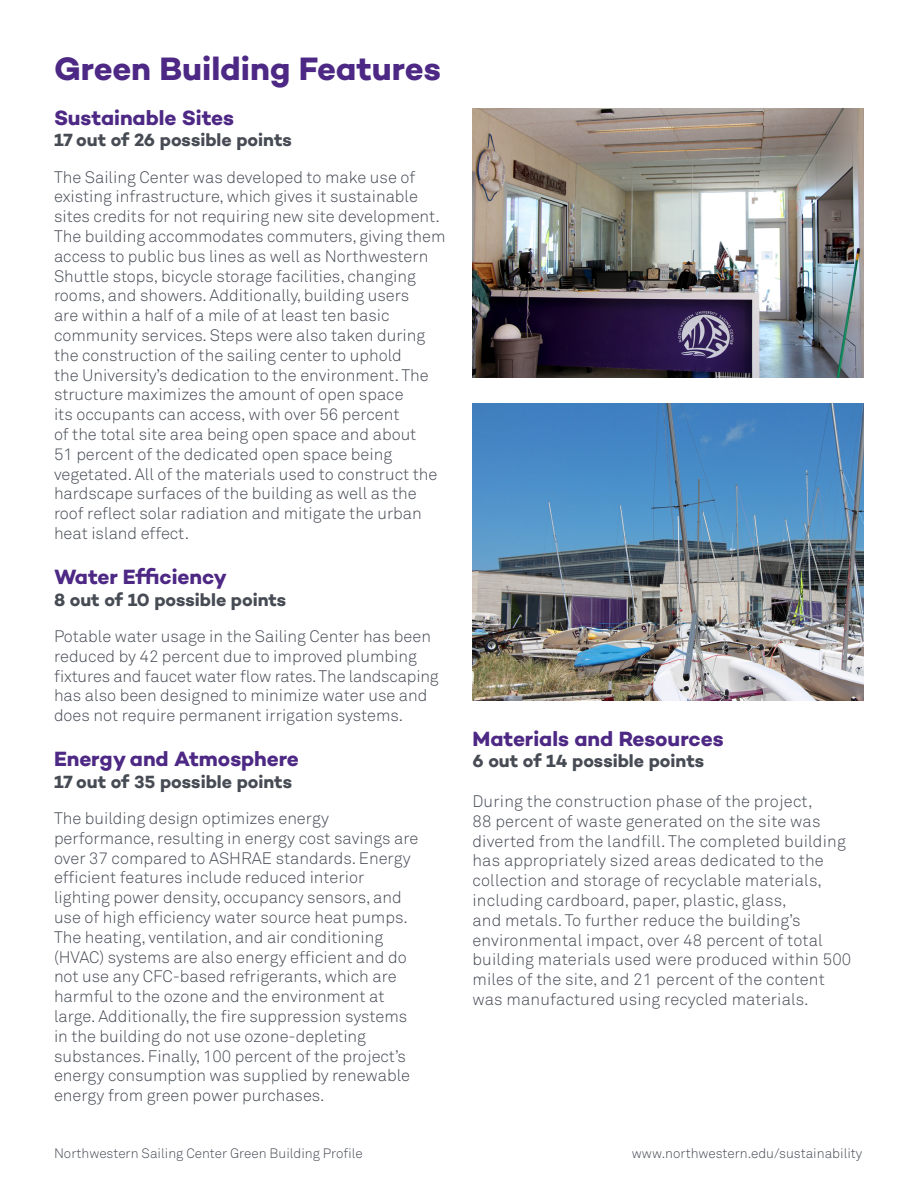
<style>
.page{position:relative;width:918px;height:1188px;background:#fff}
.page>*{position:absolute;margin:0;border:0;box-sizing:border-box;transform-origin:0 0}
.recycle-bullet{font:700 33px "Campton";letter-spacing:-.005em;color:#4d2884}
.recycle-bullet-2{font:700 21px "Campton";letter-spacing:-.005em;color:#4d2884}
.recycle-bullet-3{font:700 18px "Campton";letter-spacing:-.005em;color:#464b54}
.recycle-bullet-4{font:300 16.5px/19.8px "Akkurat Pro";color:#464b54}
.t1{font:300 13.5px "Akkurat Pro";color:#464b54}
</style>
<div class="page">
<img style="left:472px;top:108px;width:392px;height:270px">
<img style="left:472px;top:404px;width:392px;height:297px">
<p class="recycle-bullet" style="left:54px;top:48px;width:388px">Green Building Features</p>
<p class="recycle-bullet-2" style="left:54px;top:104px;width:182px">Sustainable Sites</p>
<p class="recycle-bullet-3" style="left:54px;top:129px;width:239px">17 out of 26 possible points</p>
<p class="recycle-bullet-4" style="left:54px;top:167px;width:393px">The Sailing Center was developed to make use of existing infrastructure, which gives it sustainable sites credits for not requiring new site development.<br>The building accommodates commuters, giving them access to public bus lines as well as Northwestern Shuttle stops, bicycle storage facilities, changing rooms, and showers. Additionally, building users<br>are within a half of a mile of at least ten basic community services. Steps were also taken during the construction of the sailing center to uphold<br>the University’s dedication to the environment. The structure maximizes the amount of open space<br>its occupants can access, with over 56 percent<br>of the total site area being open space and about<br>51 percent of the dedicated open space being vegetated. All of the materials used to construct the hardscape surfaces of the building as well as the roof reflect solar radiation and mitigate the urban heat island effect.</p>
<p class="recycle-bullet-2" style="left:54px;top:564px;width:174px">Water Efficiency</p>
<p class="recycle-bullet-3" style="left:54px;top:588px;width:234px">8 out of 10 possible points</p>
<p class="recycle-bullet-4" style="left:54px;top:626px;width:386px">Potable water usage in the Sailing Center has been reduced by 42 percent due to improved plumbing fixtures and faucet water flow rates. The landscaping has also been designed to minimize water use and does not require permanent irrigation systems.</p>
<p class="recycle-bullet-2" style="left:54px;top:746px;width:247px">Energy and Atmosphere</p>
<p class="recycle-bullet-3" style="left:54px;top:770px;width:240px">17 out of 35 possible points</p>
<p class="recycle-bullet-4" style="left:54px;top:808px;width:366px">The building design optimizes energy performance, resulting in energy cost savings are over 37 compared to ASHRAE standards. Energy efficient features include reduced interior lighting power density, occupancy sensors, and use of high efficiency water source heat pumps.<br>The heating, ventilation, and air conditioning (HVAC) systems are also energy efficient and do not use any CFC-based refrigerants, which are harmful to the ozone and the environment at large. Additionally, the fire suppression systems in the building do not use ozone-depleting substances. Finally, 100 percent of the project’s energy consumption was supplied by renewable energy from green power purchases.</p>
<p class="recycle-bullet-2" style="left:472px;top:725px;width:253px">Materials and Resources</p>
<p class="recycle-bullet-3" style="left:472px;top:750px;width:233px">6 out of 14 possible points</p>
<p class="recycle-bullet-4" style="left:472px;top:791px;width:380px">During the construction phase of the project,<br>88 percent of waste generated on the site was diverted from the landfill. The completed building has appropriately sized areas dedicated to the collection and storage of recyclable materials, including cardboard, paper, plastic, glass,<br>and metals. To further reduce the building’s environmental impact, over 48 percent of total building materials used were produced within 500 miles of the site, and 21 percent of the content was manufactured using recycled materials.</p>
<p class="t1" style="left:54px;top:1145px;width:310px">Northwestern Sailing Center Green Building Profile</p>
<p class="t1" style="left:632px;top:1145px;width:232px">www.northwestern.edu/sustainability</p>
</div>
